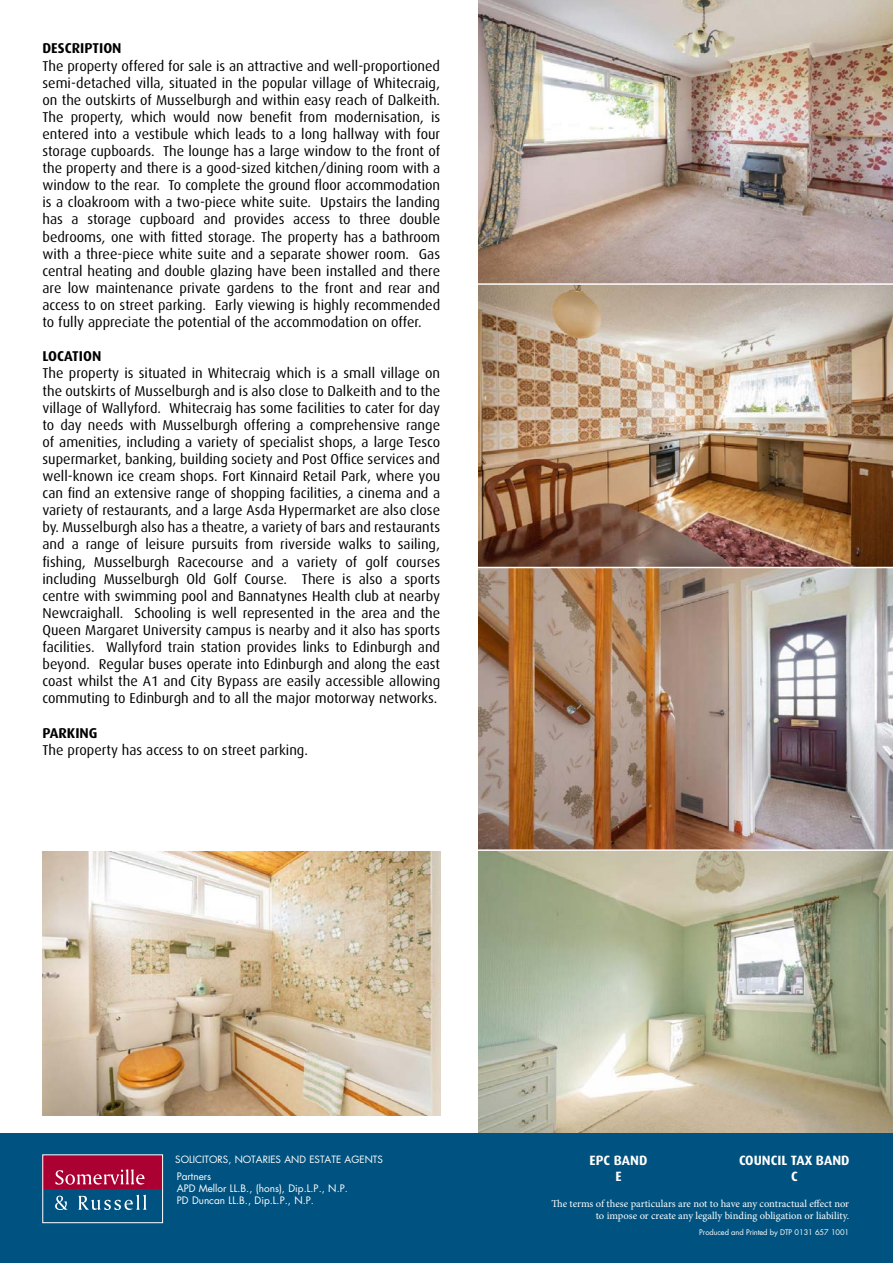
<style>
.page{position:relative;width:893px;height:1263px;background:#fff}
.page>*{position:absolute;margin:0;border:0;box-sizing:border-box;transform-origin:0 0}
._6_Body_Text{font:14.25px/17.1px "Dax";color:#000;text-align:justify}
._6_Body_Text-2{font:700 14.25px "Dax";color:#000}
.t1{font:700 13.5px "Dax";color:#fff}
.t2{font:10.5px/12.6px "Minion Pro";color:#fff;text-align:right}
.t3{font:10.05px "Futura";color:#fff}
.t4{font:9.75px "Futura";color:#fff}
.t5{font:7.5px "Futura";letter-spacing:-.015em;color:#fff}
</style>
<div class="page">
<img style="left:478px;top:851px;width:415px;height:282px">
<img style="left:43px;top:851px;width:397px;height:264px">
<img style="left:478px;top:285px;width:415px;height:282px">
<img style="left:478px;top:568px;width:415px;height:281px">
<img style="left:478px;top:0;width:415px;height:283px">
<div style="left:0;top:1133px;width:893px;height:130px;background:#005380"></div>
<div style="left:43px;top:1155px;width:120px;height:34px;background:#ab0132"></div>
<div style="left:43px;top:1188px;width:120px;height:34px;background:#005380"></div>
<div style="left:42px;top:1154px;width:121px;height:69px;border:1px solid #fff"></div>
<svg style="left:55px;top:1195px;width:92px;height:15px"></svg>
<svg style="left:56px;top:1169px;width:89px;height:15px"></svg>
<p class="_6_Body_Text-2" style="left:43px;top:40px;width:81px">DESCRIPTION</p>
<p class="_6_Body_Text" style="left:43px;top:57px;width:399px">The property offered for sale is an attractive and well-proportioned semi-detached villa, situated in the popular village of Whitecraig, on the outskirts of Musselburgh and within easy reach of Dalkeith.<br>The property, which would now benefit from modernisation, is entered into a vestibule which leads to a long hallway with four storage cupboards. The lounge has a large window to the front of the property and there is a good-sized kitchen/dining room with a window to the rear. To complete the ground floor accommodation is a cloakroom with a two-piece white suite. Upstairs the landing has a storage cupboard and provides access to three double bedrooms, one with fitted storage. The property has a bathroom with a three-piece white suite and a separate shower room. Gas central heating and double glazing have been installed and there are low maintenance private gardens to the front and rear and access to on street parking. Early viewing is highly recommended to fully appreciate the potential of the accommodation on offer.</p>
<p class="_6_Body_Text-2" style="left:43px;top:348px;width:60px">LOCATION</p>
<p class="_6_Body_Text" style="left:43px;top:365px;width:399px">The property is situated in Whitecraig which is a small village on the outskirts of Musselburgh and is also close to Dalkeith and to the village of Wallyford. Whitecraig has some facilities to cater for day to day needs with Musselburgh offering a comprehensive range of amenities, including a variety of specialist shops, a large Tesco supermarket, banking, building society and Post Office services and well-known ice cream shops. Fort Kinnaird Retail Park, where you can find an extensive range of shopping facilities, a cinema and a variety of restaurants, and a large Asda Hypermarket are also close by. Musselburgh also has a theatre, a variety of bars and restaurants and a range of leisure pursuits from riverside walks to sailing, fishing, Musselburgh Racecourse and a variety of golf courses including Musselburgh Old Golf Course. There is also a sports centre with swimming pool and Bannatynes Health club at nearby Newcraighall. Schooling is well represented in the area and the Queen Margaret University campus is nearby and it also has sports facilities. Wallyford train station provides links to Edinburgh and beyond. Regular buses operate into Edinburgh and along the east coast whilst the A1 and City Bypass are easily accessible allowing commuting to Edinburgh and to all the major motorway networks.</p>
<p class="_6_Body_Text-2" style="left:43px;top:724px;width:57px">PARKING</p>
<p class="_6_Body_Text" style="left:43px;top:741px;width:267px">The property has access to on street parking.</p>
<p class="t4" style="left:175px;top:1153px;width:209px">SOLICITORS, NOTARIES AND ESTATE AGENTS</p>
<p class="t1" style="left:590px;top:1152px;width:59px">EPC BAND</p>
<p class="t1" style="left:739px;top:1152px;width:112px">COUNCIL TAX BAND</p>
<p class="t1" style="left:791px;top:1169px;width:8px">C</p>
<p class="t3" style="left:177px;top:1170px;width:36px">Partners</p>
<p class="t1" style="left:615px;top:1169px;width:8px">E</p>
<p class="t3" style="left:177px;top:1182px;width:173px">APD Mellor LL.B., (hons), Dip.L.P., N.P.</p>
<p class="t3" style="left:177px;top:1194px;width:139px">PD Duncan LL.B., Dip.L.P., N.P.</p>
<p class="t2" style="left:551px;top:1197px;width:299px">The terms of these particulars are not to have any contractual effect nor to impose or create any legally binding obligation or liability.</p>
<p class="t5" style="left:699px;top:1227px;width:151px">Produced and Printed by DTP 0131 657 1001</p>
</div>
